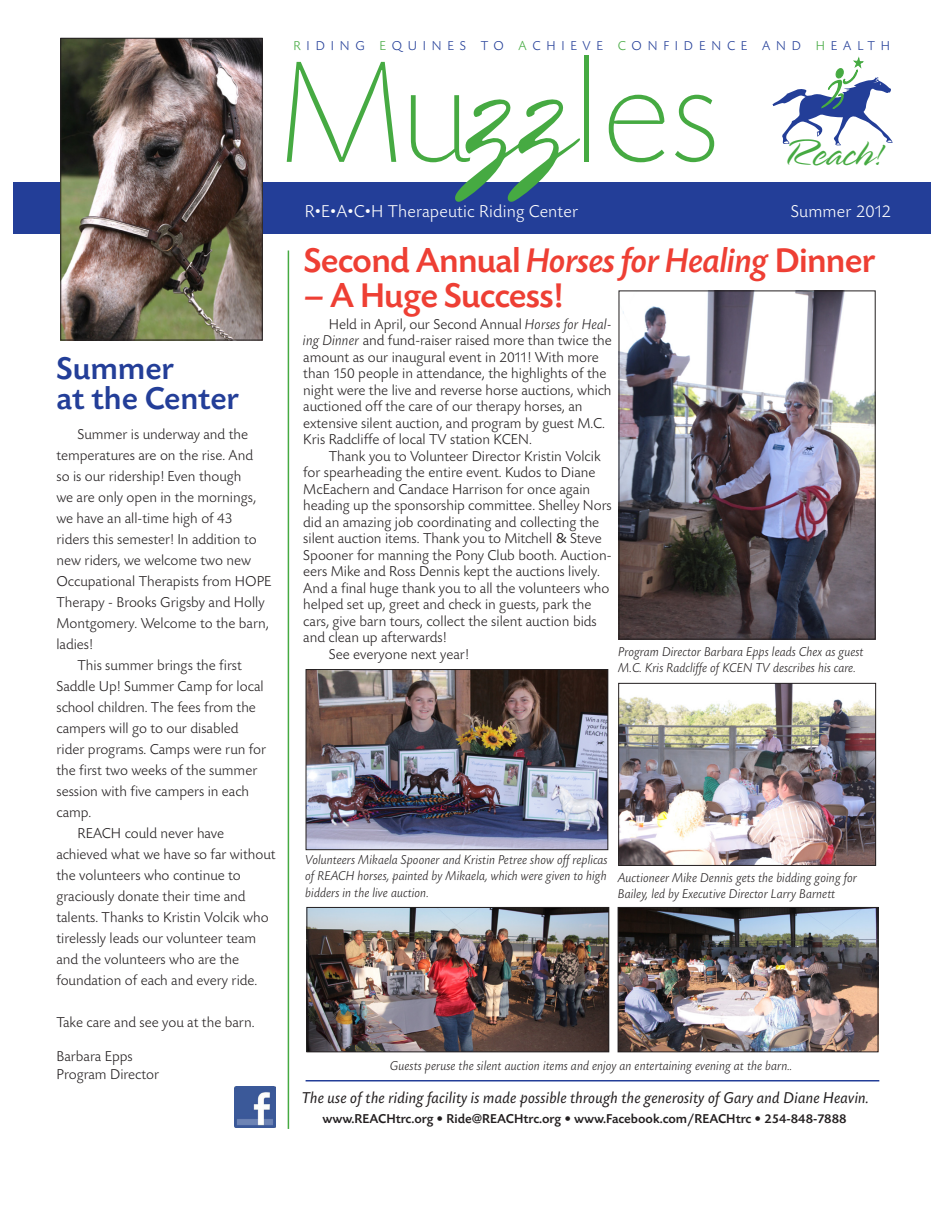
<style>
.page{position:relative;width:945px;height:1215px;background:#fff}
.page>*{position:absolute;margin:0;border:0;box-sizing:border-box;transform-origin:0 0}
.t1{font:300 expanded 149.25px "Today SB";color:#46aa42}
.t2{font:300 40.65px "Spring";color:#46aa42;scale:1.1 1}
.t3{font:500 36px "Today SB";letter-spacing:-.02em;color:#ee3f34}
.t4{font:500 33px "Today SB";color:#233e98}
.t5{font:300 18px "Today SB";letter-spacing:.01em;color:#fff}
.t6{font:italic 16.5px "Today SB";color:#231f20}
.t7{font:300 15px/21px "Today SB";color:#231f20}
.t8{font:italic 300 13.5px/16.2px "Today SB";color:#231f20}
.t9{font:500 13.5px "Today SB";color:#231f20}
.t10{font:300 13.5px "Today SB";letter-spacing:.43em;color:#233e98}
.s1{color:#46aa42}
.s2{font-size:12px}
.s3{font-family:"Today SB Med Ita";font-weight:400}
.s4{font-style:italic}
.s5{font-family:"Skia";font-weight:400}
</style>
<div class="page">
<svg style="left:772px;top:56px;width:121px;height:90px"></svg>
<hr style="left:288px;top:250px;width:1px;height:879px;background:#46aa42">
<div style="left:14px;top:182px;width:918px;height:52px;background:#233e98"></div>
<img style="left:62px;top:40px;width:199px;height:298px">
<div style="left:60px;top:38px;width:203px;height:302px;border:1px solid #231f20"></div>
<hr style="left:306px;top:1080px;width:573px;height:2px;background:#233e98">
<svg style="left:455px;top:99px;width:125px;height:103px"></svg>
<img style="left:235px;top:1086px;width:41px;height:41px">
<img style="left:621px;top:293px;width:253px;height:345px">
<div style="left:619px;top:291px;width:257px;height:349px;border:1px solid #231f20"></div>
<img style="left:308px;top:671px;width:298px;height:177px">
<div style="left:306px;top:669px;width:302px;height:181px;border:1px solid #231f20"></div>
<img style="left:309px;top:909px;width:298px;height:141px">
<div style="left:307px;top:907px;width:302px;height:145px;border:1px solid #231f20"></div>
<img style="left:620px;top:909px;width:256px;height:141px">
<div style="left:618px;top:907px;width:260px;height:145px;border:1px solid #231f20"></div>
<img style="left:620px;top:685px;width:254px;height:179px">
<div style="left:618px;top:683px;width:258px;height:183px;border:1px solid #231f20"></div>
<p class="t10" style="left:293px;top:39px;width:598px"><span class="s1">R</span>IDING <span class="s1">E</span>QUINES TO <span class="s1">A</span>CHIEVE <span class="s1">C</span>ONFIDENCE AND <span class="s1">H</span>EALTH</p>
<p class="t1" style="left:277px;top:35px;width:445px">Mu les</p>
<p class="t2" style="left:784px;top:132px;width:92px">Reach!</p>
<p class="t4" style="left:56px;top:351px;width:119px">Summer</p>
<p class="t4" style="left:56px;top:381px;width:184px">at the Center</p>
<p class="t7" style="left:56px;top:424px;width:217px;text-indent:21px">Summer is underway and the temperatures are on the rise. And<br>so is our ridership! Even though<br>we are only open in the mornings, we have an all-time high of 43<br>riders this semester! In addition to new riders, we welcome two new<br>Occupational Therapists from HOPE<br>Therapy - Brooks Grigsby and Holly<br>Montgomery. Welcome to the barn, ladies!</p>
<p class="t7" style="left:56px;top:655px;width:211px;text-indent:21px">This summer brings the first<br>Saddle Up! Summer Camp for local school children. The fees from the campers will go to our disabled rider programs. Camps were run for the first two weeks of the summer session with five campers in each camp.</p>
<p class="t7" style="left:56px;top:823px;width:221px;text-indent:21px">REACH could never have achieved what we have so far without the volunteers who continue to graciously donate their time and talents. Thanks to Kristin Volcik who tirelessly leads our volunteer team and the volunteers who are the foundation of each and every ride.</p>
<p class="t7" style="left:56px;top:1012px;width:200px">Take care and see you at the barn.</p>
<p class="t7" style="left:56px;top:1047px;width:78px">Barbara Epps</p>
<p class="t7" style="left:56px;top:1064px;width:104px">Program Director</p>
<p class="t5" style="left:305px;top:202px;width:275px">R<span class="s2">•</span>E<span class="s2">•</span>A<span class="s2">•</span>C<span class="s2">•</span>H Therapeutic Riding Center</p>
<p class="t5" style="left:791px;top:202px;width:102px">Summer 2012</p>
<p class="t3" style="left:304px;top:241px;width:573px">Second Annual <span class="s3">Horses for Healing</span> Dinner</p>
<p class="t3" style="left:304px;top:276px;width:261px">– A Huge Success!</p>
<p class="t7" style="left:303px;top:316px;width:310px;line-height:16.5px;text-indent:26px">Held in April, our Second Annual <span class="s4">Horses for Heal&shy;ing Dinner</span> and fund-raiser raised more than twice the amount as our inaugural event in 2011! With more than 150 people in attendance, the highlights of the night were the live and reverse horse auctions, which auctioned off the care of our therapy horses, an extensive silent auction, and program by guest M.C.<br>Kris Radcliffe of local TV station KCEN.</p>
<p class="t7" style="left:303px;top:448px;width:310px;line-height:16.5px;text-indent:26px">Thank you to Volunteer Director Kristin Volcik for spearheading the entire event. Kudos to Diane McEachern and Candace Harrison for once again heading up the sponsorship committee. Shelley Nors did an amazing job coordinating and collecting the silent auction items. Thank you to Mitchell <span class="s5">&amp;</span> Steve Spooner for manning the Pony Club booth. Auction&shy;eers Mike and Ross Dennis kept the auctions lively.<br>And a final huge thank you to all the volunteers who helped set up, greet and check in guests, park the cars, give barn tours, collect the silent auction bids and clean up afterwards!</p>
<p class="t7" style="left:329px;top:644px;width:142px">See everyone next year!</p>
<p class="t8" style="left:619px;top:644px;width:247px">Program Director Barbara Epps leads Chex as guest<br>M.C. Kris Radcliffe of KCEN TV describes his care.</p>
<p class="t8" style="left:306px;top:852px;width:304px;text-align:justify">Volunteers Mikaela Spooner and Kristin Petree show off replicas of REACH horses, painted by Mikaela, which were given to high bidders in the live auction.</p>
<p class="t8" style="left:618px;top:870px;width:241px">Auctioneer Mike Dennis gets the bidding going for<br>Bailey, led by Executive Director Larry Barnett</p>
<p class="t8" style="left:390px;top:1058px;width:404px">Guests peruse the silent auction items and enjoy an entertaining evening at the barn..</p>
<p class="t6" style="left:302px;top:1089px;width:569px">The use of the riding facility is made possible through the generosity of Gary and Diane Heavin.</p>
<p class="t9" style="left:323px;top:1111px;width:526px">www.REACHtrc.org • Ride@REACHtrc.org • www.Facebook.com/REACHtrc • 254-848-7888</p>
</div>
